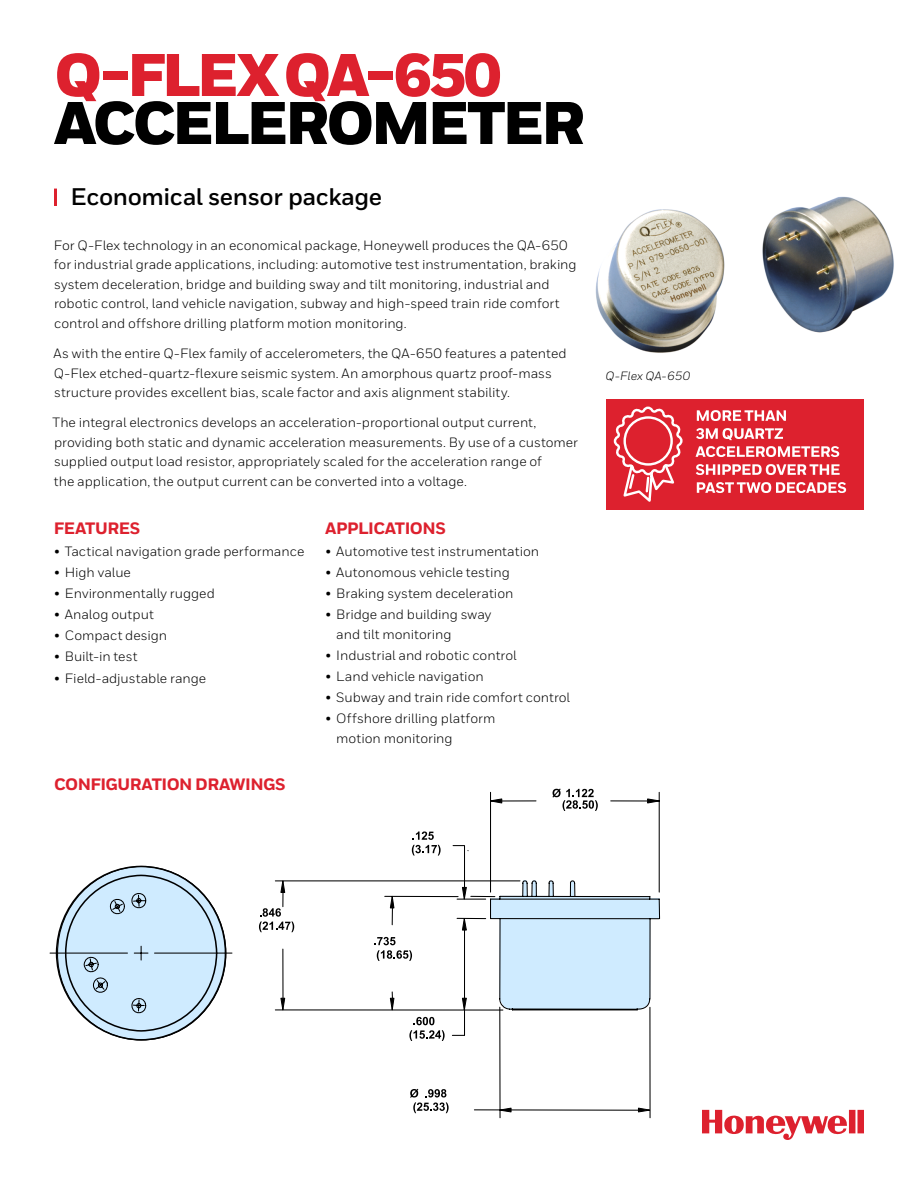
<style>
.page{position:relative;width:918px;height:1188px;background:#fff}
.page>*{position:absolute;margin:0;border:0;box-sizing:border-box;transform-origin:0 0}
.Section_Title__30_24{font:900 60px/48px "Honeywell Sans";letter-spacing:-.05em;color:#000}
.Intro_Body{font:700 24px "Honeywell Sans";letter-spacing:-.02em;color:#000}
.Heading_2__11_12{font:800 16.5px "Honeywell Sans";letter-spacing:-.03em;color:#dd212e}
.Body__9_13_pt{font:13.5px/19.5px "Honeywell Sans";color:#000}
.Caption__8_11{font:italic 12px "Honeywell Sans";letter-spacing:.01em;color:#000}
.s1{color:#dd212e}
</style>
<div class="page">
<img style="left:595px;top:196px;width:299px;height:157px">
<hr style="left:490px;top:792px;width:1px;height:100px;background:#000">
<hr style="left:659px;top:792px;width:1px;height:100px;background:#000">
<svg style="left:491px;top:798px;width:170px;height:122px"></svg>
<svg style="left:259px;top:831px;width:397px;height:288px"></svg>
<svg style="left:552px;top:788px;width:46px;height:23px"></svg>
<hr style="left:155px;top:953px;width:77px;height:1px;background:#000">
<hr style="left:50px;top:953px;width:77px;height:1px;background:#000">
<svg style="left:55px;top:865px;width:172px;height:176px"></svg>
<div style="left:606px;top:400px;width:258px;height:110px;background:#dd212e"></div>
<svg style="left:697px;top:482px;width:149px;height:11px"></svg>
<svg style="left:696px;top:464px;width:144px;height:11px"></svg>
<svg style="left:696px;top:446px;width:143px;height:11px"></svg>
<svg style="left:696px;top:428px;width:87px;height:12px"></svg>
<svg style="left:697px;top:410px;width:89px;height:11px"></svg>
<svg style="left:613px;top:399px;width:71px;height:103px"></svg>
<hr style="left:54px;top:189px;width:3px;height:25px;background:#dd212e">
<div style="left:47px;top:206px;width:27px;height:18px;background:#fff"></div>
<svg style="left:702px;top:1110px;width:162px;height:30px"></svg>
<p class="Section_Title__30_24" style="left:54px;top:54px;width:533px"><span class="s1">Q-FLEXQA-650<br></span>ACCELEROMETER</p>
<p class="Intro_Body" style="left:71px;top:182px;width:313px">Economical sensor package</p>
<p class="Body__9_13_pt" style="left:54px;top:235px;width:524px">For Q-Flex technology in an economical package, Honeywell produces the QA-650 for industrial grade applications, including: automotive test instrumentation, braking system deceleration, bridge and building sway and tilt monitoring, industrial and robotic control, land vehicle navigation, subway and high-speed train ride comfort control and offshore drilling platform motion monitoring.</p>
<p class="Body__9_13_pt" style="left:54px;top:344px;width:515px">As with the entire Q-Flex family of accelerometers, the QA-650 features a patented<br>Q-Flex etched-quartz-flexure seismic system. An amorphous quartz proof-mass structure provides excellent bias, scale factor and axis alignment stability.</p>
<p class="Body__9_13_pt" style="left:52px;top:413px;width:527px">The integral electronics develops an acceleration-proportional output current, providing both static and dynamic acceleration measurements. By use of a customer supplied output load resistor, appropriately scaled for the acceleration range of<br>the application, the output current can be converted into a voltage.</p>
<p class="Heading_2__11_12" style="left:54px;top:518px;width:88px">FEATURES</p>
<p class="Body__9_13_pt" style="left:54px;top:541px;width:252px">• Tactical navigation grade performance</p>
<p class="Body__9_13_pt" style="left:54px;top:563px;width:78px">• High value</p>
<p class="Body__9_13_pt" style="left:54px;top:584px;width:162px">• Environmentally rugged</p>
<p class="Body__9_13_pt" style="left:54px;top:605px;width:101px">• Analog output</p>
<p class="Body__9_13_pt" style="left:54px;top:626px;width:115px">• Compact design</p>
<p class="Body__9_13_pt" style="left:54px;top:647px;width:85px">• Built-in test</p>
<p class="Body__9_13_pt" style="left:54px;top:668px;width:154px">• Field-adjustable range</p>
<p class="Heading_2__11_12" style="left:325px;top:518px;width:122px">APPLICATIONS</p>
<p class="Body__9_13_pt" style="left:325px;top:541px;width:215px">• Automotive test instrumentation</p>
<p class="Body__9_13_pt" style="left:325px;top:563px;width:186px">• Autonomous vehicle testing</p>
<p class="Body__9_13_pt" style="left:325px;top:584px;width:189px">• Braking system deceleration</p>
<p class="Body__9_13_pt" style="left:336px;top:605px;width:157px;text-indent:-11px">• Bridge and building sway and tilt monitoring</p>
<p class="Body__9_13_pt" style="left:325px;top:645px;width:193px">• Industrial and robotic control</p>
<p class="Body__9_13_pt" style="left:325px;top:667px;width:160px">• Land vehicle navigation</p>
<p class="Body__9_13_pt" style="left:325px;top:688px;width:246px">• Subway and train ride comfort control</p>
<p class="Body__9_13_pt" style="left:336px;top:709px;width:161px;text-indent:-11px">• Offshore drilling platform motion monitoring</p>
<p class="Heading_2__11_12" style="left:54px;top:775px;width:233px">CONFIGURATION DRAWINGS</p>
<p class="Caption__8_11" style="left:606px;top:369px;width:86px">Q-Flex QA-650</p>
</div>
